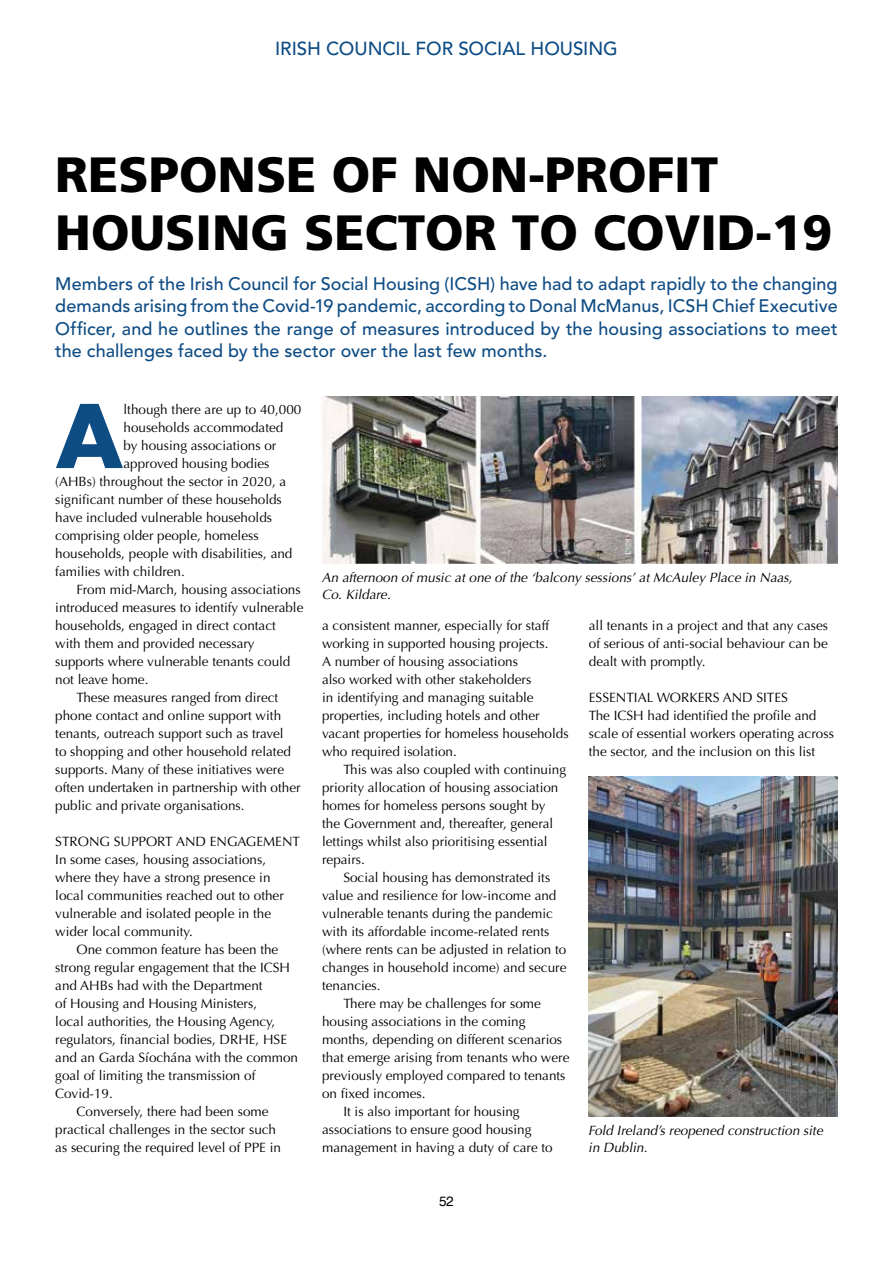
<style>
.page{position:relative;width:893px;height:1263px;background:#fff}
.page>*{position:absolute;margin:0;border:0;box-sizing:border-box;transform-origin:0 0}
.t1{font:700 85.05px "Futura";color:#0e4c84}
.t2{font:900 49.5px/58.5px "Frutiger";color:#000}
.t3{font:500 18.75px "Avenir LT Std";letter-spacing:-.005em;color:#0e4c84}
.t4{font:500 18px/22.5px "Avenir LT Std";letter-spacing:.005em;color:#0e4c84;text-align:justify}
.t5{font:13.5px/18px "Optima";color:#000}
.t6{font:italic 13.5px/16.5px "Optima";color:#000}
.t7{font:13.5px "Helvetica";color:#000}
</style>
<div class="page">
<img style="left:322px;top:396px;width:516px;height:167px">
<img style="left:588px;top:776px;width:249px;height:340px">
<h3 class="t3" style="left:275px;top:38px;width:344px">IRISH COUNCIL FOR SOCIAL HOUSING</h3>
<h2 class="t2" style="left:55px;top:144px;width:779px">RESPONSE OF NON-PROFIT<br>HOUSING SECTOR TO COVID-19</h2>
<p class="t4" style="left:55px;top:273px;width:784px">Members of the Irish Council for Social Housing (ICSH) have had to adapt rapidly to the changing demands arising from the Covid-19 pandemic, according to Donal McManus, ICSH Chief Executive Officer, and he outlines the range of measures introduced by the housing associations to meet the challenges faced by the sector over the last few months.</p>
<h1 class="t1" style="left:55px;top:375px;width:70px">A</h1>
<p class="t5" style="left:124px;top:401px;width:179px">lthough there are up to 40,000</p>
<p class="t5" style="left:124px;top:419px;width:161px">households accommodated</p>
<p class="t5" style="left:124px;top:437px;width:154px">by housing associations or</p>
<p class="t5" style="left:124px;top:455px;width:148px">approved housing bodies</p>
<p class="t5" style="left:55px;top:473px;width:233px">(AHBs) throughout the sector in 2020, a</p>
<p class="t5" style="left:55px;top:491px;width:228px">significant number of these households</p>
<p class="t5" style="left:55px;top:509px;width:218px">have included vulnerable households</p>
<p class="t5" style="left:55px;top:527px;width:205px">comprising older people, homeless</p>
<p class="t5" style="left:55px;top:545px;width:239px">households, people with disabilities, and</p>
<p class="t5" style="left:55px;top:563px;width:131px">families with children.</p>
<p class="t5" style="left:77px;top:581px;width:226px">From mid-March, housing associations</p>
<p class="t5" style="left:55px;top:599px;width:250px">introduced measures to identify vulnerable</p>
<p class="t5" style="left:55px;top:617px;width:222px">households, engaged in direct contact</p>
<p class="t5" style="left:55px;top:635px;width:201px">with them and provided necessary</p>
<p class="t5" style="left:55px;top:653px;width:237px">supports where vulnerable tenants could</p>
<p class="t5" style="left:55px;top:671px;width:95px">not leave home.</p>
<p class="t5" style="left:77px;top:689px;width:203px">These measures ranged from direct</p>
<p class="t5" style="left:55px;top:707px;width:227px">phone contact and online support with</p>
<p class="t5" style="left:55px;top:725px;width:230px">tenants, outreach support such as travel</p>
<p class="t5" style="left:55px;top:743px;width:237px">to shopping and other household related</p>
<p class="t5" style="left:55px;top:761px;width:230px">supports. Many of these initiatives were</p>
<p class="t5" style="left:55px;top:779px;width:247px">often undertaken in partnership with other</p>
<p class="t5" style="left:55px;top:797px;width:191px">public and private organisations.</p>
<p class="t5" style="left:55px;top:833px;width:246px">STRONG SUPPORT AND ENGAGEMENT</p>
<p class="t5" style="left:55px;top:851px;width:212px">In some cases, housing associations,</p>
<p class="t5" style="left:55px;top:869px;width:217px">where they have a strong presence in</p>
<p class="t5" style="left:55px;top:886px;width:230px">local communities reached out to other</p>
<p class="t5" style="left:55px;top:904px;width:217px">vulnerable and isolated people in the</p>
<p class="t5" style="left:55px;top:922px;width:139px">wider local community.</p>
<p class="t5" style="left:77px;top:940px;width:203px">One common feature has been the</p>
<p class="t5" style="left:55px;top:958px;width:236px">strong regular engagement that the ICSH</p>
<p class="t5" style="left:55px;top:976px;width:209px">and AHBs had with the Department</p>
<p class="t5" style="left:55px;top:994px;width:203px">of Housing and Housing Ministers,</p>
<p class="t5" style="left:55px;top:1012px;width:222px">local authorities, the Housing Agency,</p>
<p class="t5" style="left:55px;top:1030px;width:233px">regulators, financial bodies, DRHE, HSE</p>
<p class="t5" style="left:55px;top:1048px;width:244px">and an Garda Síochána with the common</p>
<p class="t5" style="left:55px;top:1066px;width:202px">goal of limiting the transmission of</p>
<p class="t5" style="left:55px;top:1084px;width:59px">Covid-19.</p>
<p class="t5" style="left:77px;top:1102px;width:193px">Conversely, there had been some</p>
<p class="t5" style="left:55px;top:1120px;width:222px">practical challenges in the sector such</p>
<p class="t5" style="left:55px;top:1138px;width:227px">as securing the required level of PPE in</p>
<p class="t6" style="left:322px;top:570px;width:475px">An afternoon of music at one of the ‘balcony sessions’ at McAuley Place in Naas,<br>Co. Kildare.</p>
<p class="t5" style="left:322px;top:616px;width:248px">a consistent manner, especially for staff working in supported housing projects.<br>A number of housing associations<br>also worked with other stakeholders<br>in identifying and managing suitable properties, including hotels and other vacant properties for homeless households who required isolation.</p>
<p class="t5" style="left:322px;top:760px;width:246px;text-indent:21px">This was also coupled with continuing priority allocation of housing association homes for homeless persons sought by the Government and, thereafter, general lettings whilst also prioritising essential repairs.</p>
<p class="t5" style="left:343px;top:868px;width:208px">Social housing has demonstrated its</p>
<p class="t5" style="left:322px;top:886px;width:236px">value and resilience for low-income and</p>
<p class="t5" style="left:322px;top:904px;width:232px">vulnerable tenants during the pandemic</p>
<p class="t5" style="left:322px;top:922px;width:229px">with its affordable income-related rents</p>
<p class="t5" style="left:322px;top:940px;width:246px">(where rents can be adjusted in relation to</p>
<p class="t5" style="left:322px;top:958px;width:246px">changes in household income) and secure</p>
<p class="t5" style="left:322px;top:976px;width:60px">tenancies.</p>
<p class="t5" style="left:343px;top:994px;width:199px">There may be challenges for some</p>
<p class="t5" style="left:322px;top:1012px;width:205px">housing associations in the coming</p>
<p class="t5" style="left:322px;top:1030px;width:242px">months, depending on different scenarios</p>
<p class="t5" style="left:322px;top:1048px;width:249px">that emerge arising from tenants who were</p>
<p class="t5" style="left:322px;top:1066px;width:245px">previously employed compared to tenants</p>
<p class="t5" style="left:322px;top:1084px;width:105px">on fixed incomes.</p>
<p class="t5" style="left:343px;top:1102px;width:178px">It is also important for housing</p>
<p class="t5" style="left:322px;top:1120px;width:211px">associations to ensure good housing</p>
<p class="t5" style="left:322px;top:1138px;width:232px">management in having a duty of care to</p>
<p class="t7" style="left:439px;top:1190px;width:16px">52</p>
<p class="t5" style="left:589px;top:616px;width:241px;text-align:justify">all tenants in a project and that any cases of serious of anti-social behaviour can be dealt with promptly.</p>
<p class="t5" style="left:589px;top:688px;width:246px">ESSENTIAL WORKERS AND SITES<br>The ICSH had identified the profile and scale of essential workers operating across the sector, and the inclusion on this list</p>
<p class="t6" style="left:588px;top:1123px;width:239px">Fold Ireland’s reopened construction site in Dublin.</p>
</div>
